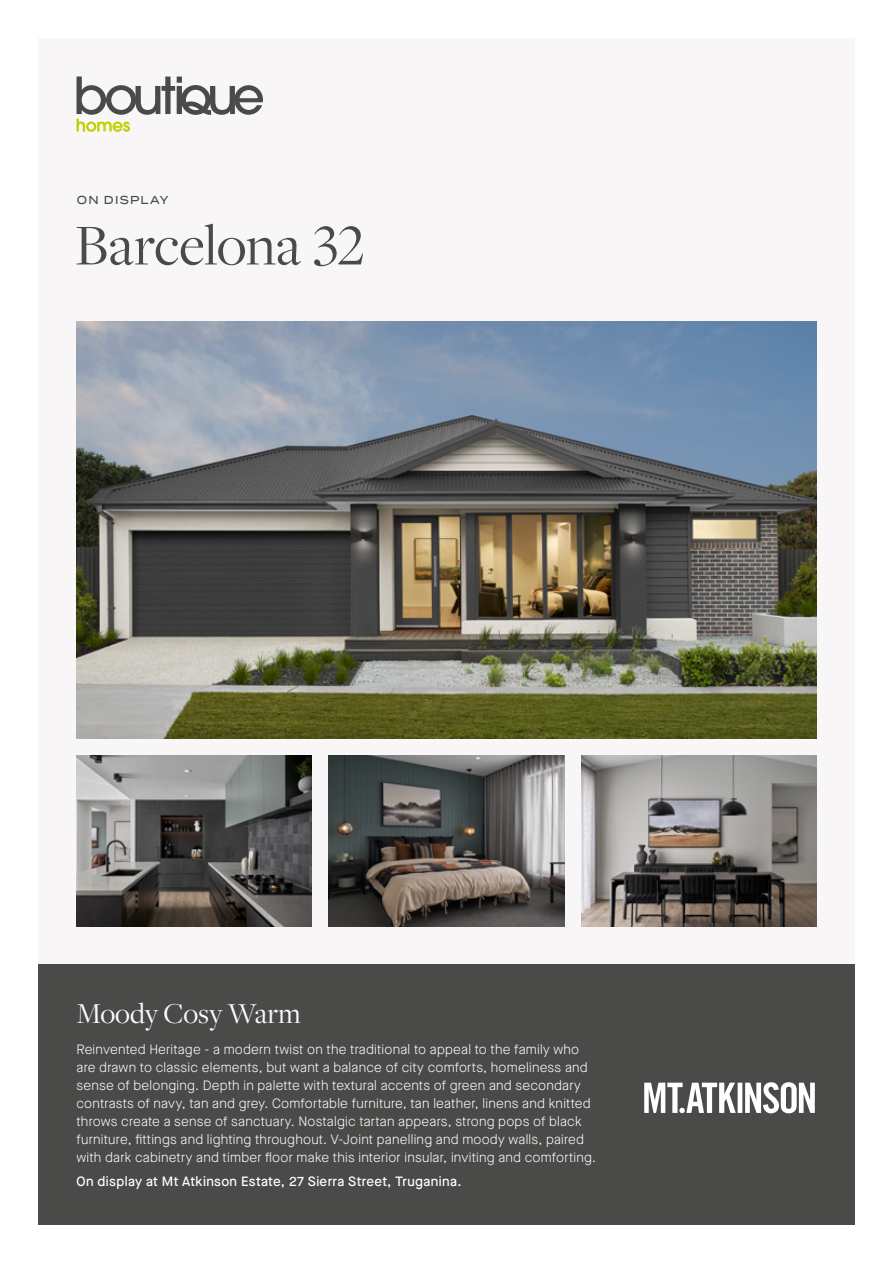
<style>
.page{position:relative;width:893px;height:1263px;background:#fff}
.page>*{position:absolute;margin:0;border:0;box-sizing:border-box;transform-origin:0 0}
.t1{font:60px "Freight Disp Pro";letter-spacing:-.015em;color:#4a4a49}
.t2{font:30px "Freight Disp Pro";letter-spacing:-.005em;color:#fafafa}
.t3{font:300 13.5px/18px "Maison Neue";letter-spacing:.015em;color:#fff}
.t4{font:500 13.5px "Maison Neue";letter-spacing:.025em;color:#fff}
.t5{font:500 11.55px "Termina";letter-spacing:.115em;color:#4a4a49;scale:.91 1}
</style>
<div class="page">
<div style="left:38px;top:38px;width:817px;height:1187px;background:#f8f6f6"></div>
<div style="left:38px;top:964px;width:817px;height:261px;background:#4a4a49"></div>
<svg style="left:77px;top:77px;width:186px;height:55px"></svg>
<img style="left:77px;top:322px;width:739px;height:416px">
<img style="left:581px;top:755px;width:235px;height:171px">
<img style="left:329px;top:755px;width:235px;height:171px">
<img style="left:77px;top:755px;width:235px;height:171px">
<svg style="left:644px;top:1083px;width:92px;height:30px"></svg>
<svg style="left:745px;top:1082px;width:70px;height:31px"></svg>
<hr style="left:738px;top:1083px;width:4px;height:30px;background:#fff">
<p class="t5" style="left:77px;top:192px;width:102px">ON DISPLAY</p>
<h1 class="t1" style="left:75px;top:206px;width:291px">Barcelona 32</h1>
<h2 class="t2" style="left:77px;top:994px;width:226px">Moody Cosy Warm</h2>
<p class="t3" style="left:77px;top:1040px;width:521px">Reinvented Heritage - a modern twist on the traditional to appeal to the family who are drawn to classic elements, but want a balance of city comforts, homeliness and sense of belonging. Depth in palette with textural accents of green and secondary contrasts of navy, tan and grey. Comfortable furniture, tan leather, linens and knitted throws create a sense of sanctuary. Nostalgic tartan appears, strong pops of black furniture, fittings and lighting throughout. V-Joint panelling and moody walls, paired with dark cabinetry and timber floor make this interior insular, inviting and comforting.</p>
<p class="t4" style="left:77px;top:1172px;width:386px">On display at Mt Atkinson Estate, 27 Sierra Street, Truganina.</p>
</div>
